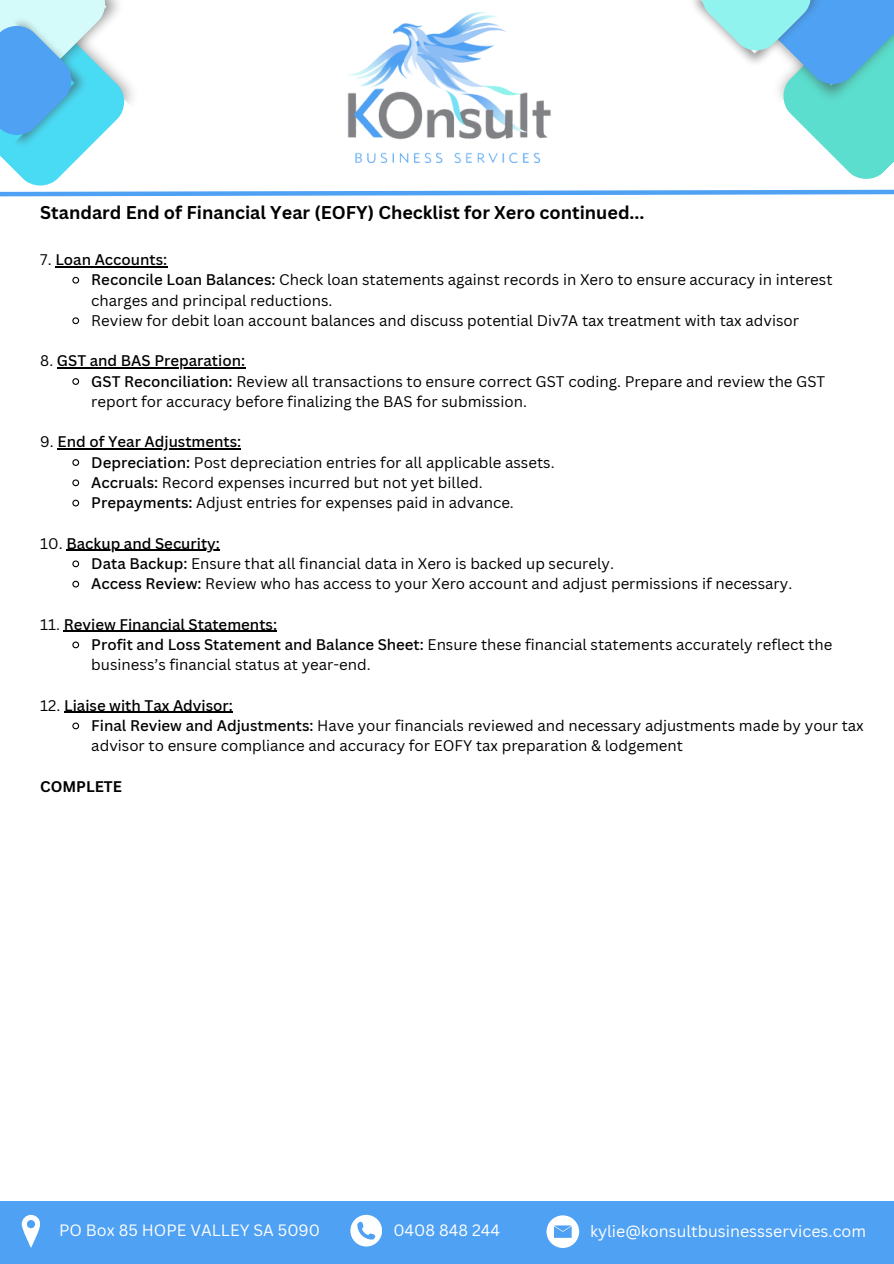
<style>
.page{position:relative;width:894px;height:1264px;background:#fff}
.page>*{position:absolute;margin:0;border:0;box-sizing:border-box;transform-origin:0 0}
.t1{font:700 18px "Canva Sans";color:#000}
.t2{font:16.05px "Canva Sans";color:#fff}
.t3{font:15px/20.2px "Canva Sans";color:#000}
.t4{font:500 15px "Canva Sans";color:#000}
.t5{font:700 15px "Canva Sans";color:#000}
.s1{font-weight:400}
.s2{font-weight:500}
</style>
<div class="page">
<svg style="left:0;top:0;width:893px;height:197px"></svg>
<div style="left:0;top:1200px;width:893px;height:63px;background:#4fa1f3"></div>
<div style="left:546px;top:1215px;width:33px;height:32px;background:#fff;border-radius:50%"></div>
<svg style="left:554px;top:1225px;width:17px;height:12px"></svg>
<svg style="left:350px;top:1214px;width:32px;height:32px"></svg>
<svg style="left:22px;top:1214px;width:18px;height:33px"></svg>
<hr style="left:55px;top:266px;width:112px;height:1px;background:#000">
<svg style="left:72px;top:276px;width:8px;height:8px"></svg>
<svg style="left:72px;top:317px;width:8px;height:8px"></svg>
<hr style="left:57px;top:367px;width:188px;height:1px;background:#000">
<svg style="left:72px;top:378px;width:8px;height:7px"></svg>
<hr style="left:58px;top:448px;width:183px;height:1px;background:#000">
<svg style="left:72px;top:459px;width:8px;height:7px"></svg>
<svg style="left:72px;top:479px;width:8px;height:8px"></svg>
<svg style="left:72px;top:499px;width:8px;height:8px"></svg>
<hr style="left:66px;top:550px;width:154px;height:1px;background:#000">
<svg style="left:72px;top:560px;width:8px;height:8px"></svg>
<svg style="left:72px;top:580px;width:8px;height:8px"></svg>
<hr style="left:64px;top:631px;width:213px;height:1px;background:#000">
<svg style="left:72px;top:641px;width:8px;height:8px"></svg>
<hr style="left:64px;top:712px;width:169px;height:1px;background:#000">
<svg style="left:72px;top:722px;width:8px;height:8px"></svg>
<p class="t1" style="left:40px;top:200px;width:605px">Standard End of Financial Year (EOFY) Checklist for Xero continued...</p>
<p class="t4" style="left:40px;top:249px;width:128px"><span class="s1">7.</span> Loan Accounts:</p>
<p class="t3" style="left:91px;top:269px;width:742px"><span class="s2">Reconcile Loan Balances:</span> Check loan statements against records in Xero to ensure accuracy in interest charges and principal reductions.</p>
<p class="t3" style="left:91px;top:310px;width:709px">Review for debit loan account balances and discuss potential Div7A tax treatment with tax advisor</p>
<p class="t4" style="left:40px;top:350px;width:206px"><span class="s1">8.</span> GST and BAS Preparation:</p>
<p class="t3" style="left:91px;top:370px;width:735px"><span class="s2">GST Reconciliation:</span> Review all transactions to ensure correct GST coding. Prepare and review the GST</p>
<p class="t3" style="left:91px;top:391px;width:437px">report for accuracy before finalizing the BAS for submission.</p>
<p class="t4" style="left:40px;top:431px;width:202px"><span class="s1">9.</span> End of Year Adjustments:</p>
<p class="t3" style="left:91px;top:451px;width:464px"><span class="s2">Depreciation:</span> Post depreciation entries for all applicable assets.</p>
<p class="t3" style="left:91px;top:472px;width:392px"><span class="s2">Accruals:</span> Record expenses incurred but not yet billed.</p>
<p class="t3" style="left:91px;top:492px;width:424px"><span class="s2">Prepayments:</span> Adjust entries for expenses paid in advance.</p>
<p class="t4" style="left:40px;top:532px;width:181px"><span class="s1">10.</span> Backup and Security:</p>
<p class="t3" style="left:91px;top:553px;width:524px"><span class="s2">Data Backup:</span> Ensure that all financial data in Xero is backed up securely.</p>
<p class="t3" style="left:91px;top:573px;width:702px"><span class="s2">Access Review:</span> Review who has access to your Xero account and adjust permissions if necessary.</p>
<p class="t4" style="left:40px;top:613px;width:238px"><span class="s1">11.</span> Review Financial Statements:</p>
<h2 class="t3" style="left:91px;top:634px;width:742px"><span class="s2">Profit and Loss Statement and Balance Sheet:</span> Ensure these financial statements accurately reflect the</h2>
<p class="t3" style="left:91px;top:654px;width:281px">business’s financial status at year-end.</p>
<p class="t4" style="left:40px;top:694px;width:194px"><span class="s1">12.</span> Liaise with Tax Advisor:</p>
<p class="t3" style="left:91px;top:715px;width:773px"><span class="s2">Final Review and Adjustments:</span> Have your financials reviewed and necessary adjustments made by your tax</p>
<p class="t3" style="left:91px;top:735px;width:593px">advisor to ensure compliance and accuracy for EOFY tax preparation &amp; lodgement</p>
<p class="t5" style="left:40px;top:775px;width:83px">COMPLETE</p>
<p class="t2" style="left:59px;top:1218px;width:262px">PO Box 85 HOPE VALLEY SA 5090</p>
<p class="t2" style="left:393px;top:1218px;width:108px">0408 848 244</p>
<h1 class="t2" style="left:590px;top:1219px;width:277px">kylie@konsultbusinessservices.com</h1>
</div>
